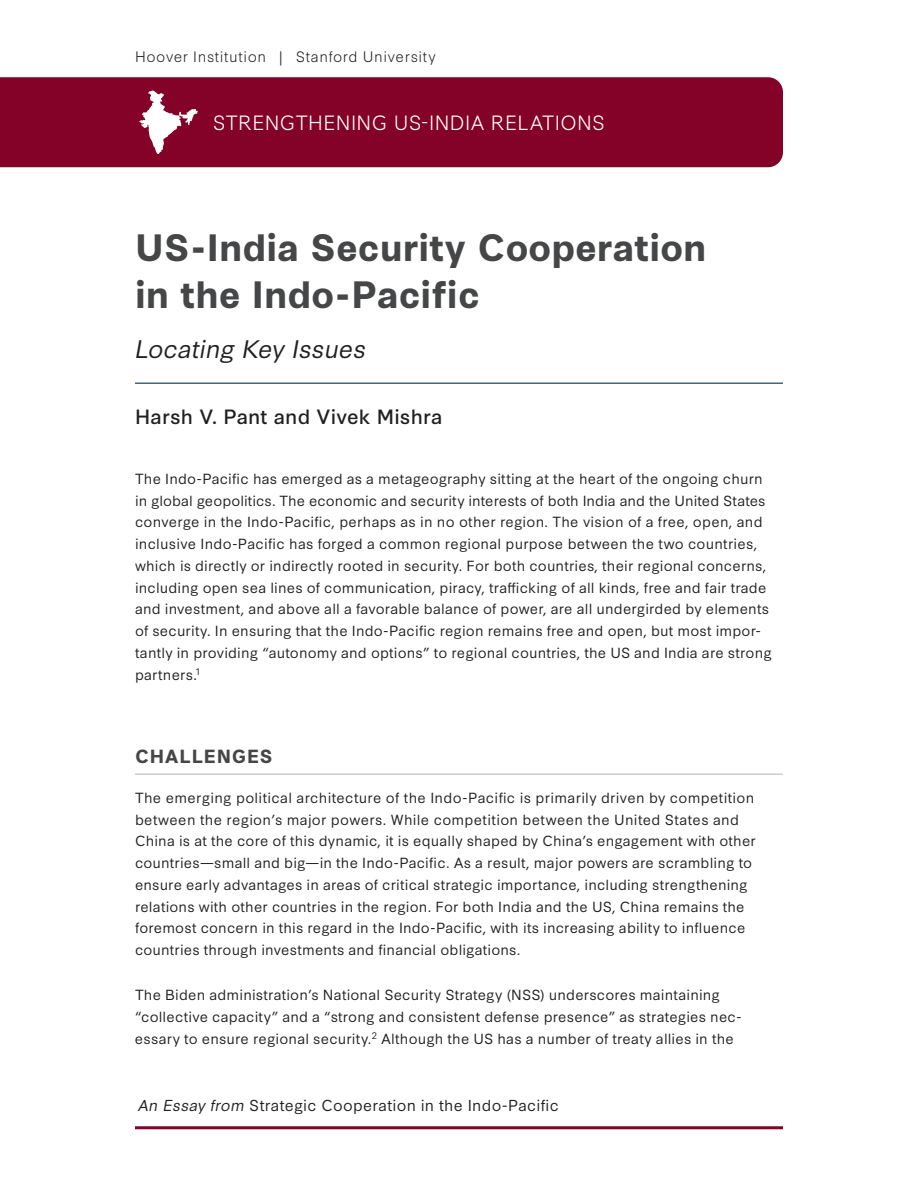
<style>
.page{position:relative;width:918px;height:1188px;background:#fff}
.page>*{position:absolute;margin:0;border:0;box-sizing:border-box;transform-origin:0 0}
.t1{font:700 36px/46.5px "Synthese";letter-spacing:.005em;color:#454647}
.t2{font:italic 24px "Synthese";color:#231f20}
.t3{font:300 19.5px "Synthese";letter-spacing:.02em;color:#fff}
.t4{font:19.5px "Synthese";letter-spacing:.01em;color:#231f20}
.t5{font:700 18px "Synthese";letter-spacing:.04em;color:#454647}
.t6{font:15px "Synthese";letter-spacing:.02em;color:#231f20}
.t7{font:300 14.25px "Synthese";letter-spacing:.04em;color:#231f20}
.t8{font:13.8px/21.8px "Synthese";letter-spacing:.01em;color:#231f20}
.s1{font-style:italic}
</style>
<div class="page">
<div style="left:0;top:77px;width:783px;height:90px;background:#840128"></div>
<svg style="left:139px;top:90px;width:59px;height:64px"></svg>
<hr style="left:135px;top:382px;width:648px;height:2px;background:#40687e">
<hr style="left:135px;top:774px;width:648px;height:1px;background:#b6b7bb">
<hr style="left:135px;top:1126px;width:648px;height:3px;background:#840128">
<p class="t7" style="left:135px;top:45px;width:302px">Hoover Institution | Stanford University</p>
<h3 class="t3" style="left:213px;top:106px;width:393px">STRENGTHENING US-INDIA RELATIONS</h3>
<h1 class="t1" style="left:135px;top:222px;width:573px">US-India Security Cooperation in the Indo-Pacific</h1>
<h2 class="t2" style="left:135px;top:329px;width:233px">Locating Key Issues</h2>
<h3 class="t4" style="left:135px;top:401px;width:309px">Harsh V. Pant and Vivek Mishra</h3>
<p class="t8" style="left:135px;top:466px;width:638px">The Indo-Pacific has emerged as a metageography sitting at the heart of the ongoing churn in global geopolitics. The economic and security interests of both India and the United States converge in the Indo-Pacific, perhaps as in no other region. The vision of a free, open, and inclusive Indo-Pacific has forged a common regional purpose between the two countries, which is directly or indirectly rooted in security. For both countries, their regional concerns, including open sea lines of communication, piracy, trafficking of all kinds, free and fair trade and investment, and above all a favorable balance of power, are all undergirded by elements of security. In ensuring that the Indo-Pacific region remains free and open, but most impor&shy;tantly in providing “autonomy and options” to regional countries, the US and India are strong partners.<sup>1</sup></p>
<h3 class="t5" style="left:135px;top:742px;width:139px">CHALLENGES</h3>
<p class="t8" style="left:135px;top:786px;width:622px">The emerging political architecture of the Indo-Pacific is primarily driven by competition between the region’s major powers. While competition between the United States and China is at the core of this dynamic, it is equally shaped by China’s engagement with other countries—small and big—in the Indo-Pacific. As a result, major powers are scrambling to ensure early advantages in areas of critical strategic importance, including strengthening relations with other countries in the region. For both India and the US, China remains the foremost concern in this regard in the Indo-Pacific, with its increasing ability to influence countries through investments and financial obligations.</p>
<p class="t8" style="left:135px;top:983px;width:608px">The Biden administration’s National Security Strategy (NSS) underscores maintaining “collective capacity” and a “strong and consistent defense presence” as strategies nec&shy;essary to ensure regional security.<sup>2</sup> Although the US has a number of treaty allies in the</p>
<p class="t6" style="left:138px;top:1093px;width:422px"><span class="s1">An Essay from</span> Strategic Cooperation in the Indo-Pacific</p>
</div>
